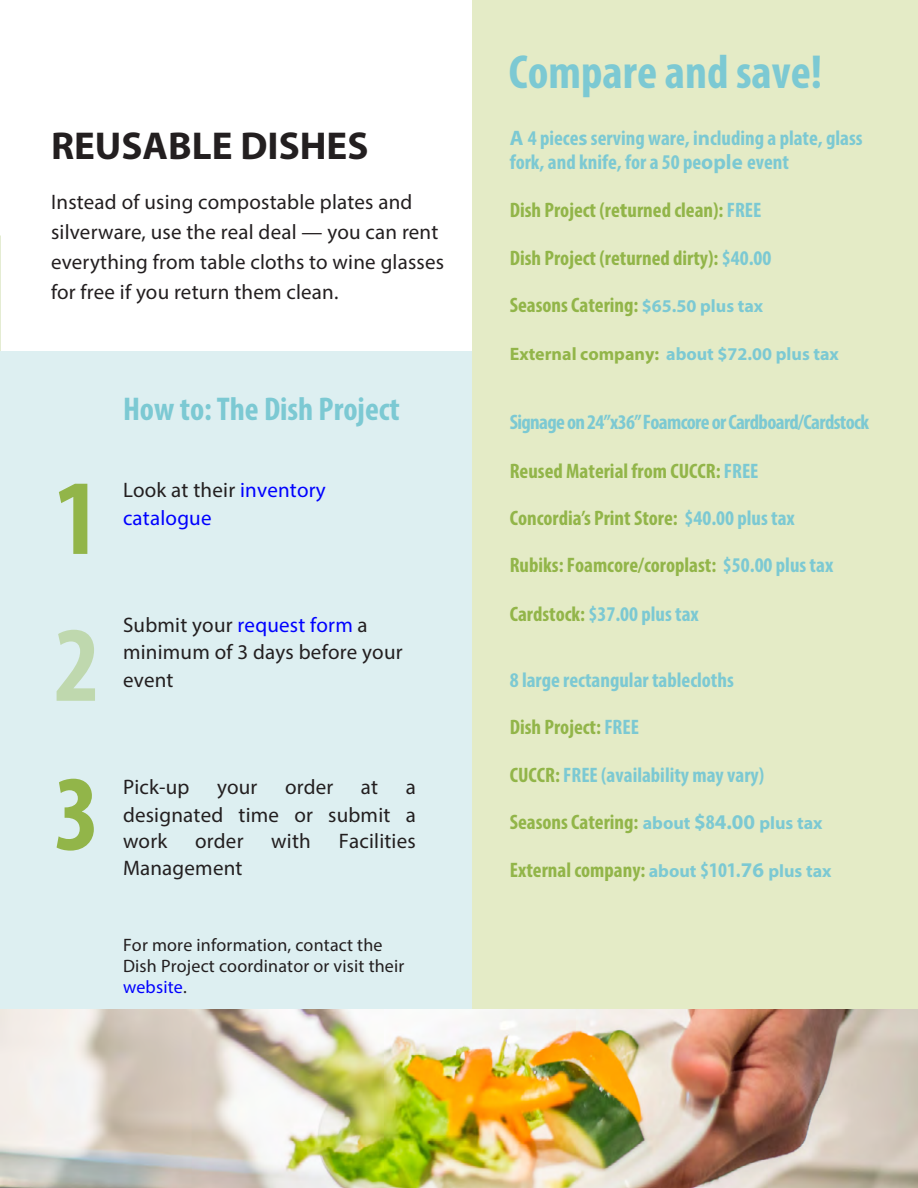
<style>
.page{position:relative;width:918px;height:1188px;background:#fff}
.page>*{position:absolute;margin:0;border:0;box-sizing:border-box;transform-origin:0 0}
.t1{font:700 condensed 108px/147.9px "Myriad Pro";color:#92b549;text-align:justify}
.t2{font:700 condensed 48px "Myriad Pro";color:#7cc9d3}
.t3{font:700 39px "Myriad Pro";color:#231f20}
.t4{font:700 condensed 33px "Myriad Pro";color:#7cc9d3}
.t5{font:700 condensed 21px "Myriad Pro";color:#92b549}
.t6{font:21px/30px "Myriad Pro";letter-spacing:.01em;color:#231f20}
.t7{font:700 condensed 21px/24px "Myriad Pro";color:#7cc9d3}
.t8{font:700 condensed 21px "Myriad Pro";letter-spacing:-.03em;color:#7cc9d3}
.t9{font:21px/27.9px "Myriad Pro";letter-spacing:.01em;color:#00f}
.t10{font:18px/21px "Myriad Pro";letter-spacing:.01em;color:#231f20}
.t11{font:700 18px "Myriad Pro";color:#7cc9d3}
.s1{color:#231f20}
.s2{color:#00f}
.s3{font-stretch:normal}
.s4{color:#7cc9d3}
.s5{font-stretch:normal;font-size:18px;color:#7cc9d3}
.s6{color:#92b549}
.s7{font-stretch:normal;color:#7cc9d3}
</style>
<div class="page">
<img style="left:0;top:1009px;width:918px;height:179px">
<div style="left:0;top:351px;width:472px;height:658px;background:#ddeff1"></div>
<div style="left:472px;top:0;width:446px;height:1009px;background:#e4ebc6"></div>
<h3 class="t3" style="left:51px;top:120px;width:319px">REUSABLE DISHES</h3>
<p class="t6" style="left:51px;top:187px;width:395px">Instead of using compostable plates and silverware, use the real deal — you can rent everything from table cloths to wine glasses for free if you return them clean.</p>
<h1 class="t1" style="left:54px;top:442px;width:48px">1<br>2<br>3</h1>
<h3 class="t4" style="left:123px;top:388px;width:278px">How to: The Dish Project</h3>
<p class="t9" style="left:123px;top:476px;width:204px"><span class="s1">Look at their</span> inventory catalogue</p>
<p class="t6" style="left:123px;top:611px;width:281px;line-height:27.5px">Submit your <span class="s2">request form</span> a minimum of 3 days before your event</p>
<p class="t6" style="left:123px;top:772px;width:68px">Pick-up</p>
<p class="t6" style="left:217px;top:772px;width:42px">your</p>
<p class="t6" style="left:285px;top:772px;width:50px">order</p>
<p class="t6" style="left:361px;top:772px;width:19px">at</p>
<p class="t6" style="left:123px;top:773px;width:294px;line-height:27px;text-align:justify;text-indent:283px">a designated time or submit a work</p>
<p class="t6" style="left:195px;top:826px;width:50px">order</p>
<p class="t6" style="left:271px;top:826px;width:41px">with</p>
<p class="t6" style="left:339px;top:826px;width:79px">Facilities</p>
<p class="t6" style="left:123px;top:853px;width:121px">Management</p>
<p class="t10" style="left:123px;top:934px;width:283px">For more information, contact the<br>Dish Project coordinator or visit their <span class="s2">website</span>.</p>
<h2 class="t2" style="left:509px;top:42px;width:315px">Compare and save!</h2>
<p class="t7" style="left:510px;top:126px;width:355px"><span class="s3">A</span> 4 piece<span class="s3">s</span> serving ware, i<span class="s3">n</span>cluding a plate, glass fork, and knife, for a 50 pe<span class="s3">ople</span> event</p>
<p class="t5" style="left:510px;top:197px;width:253px">Dish Project (re<span class="s3">t</span>urned clean): <span class="s4">FREE</span></p>
<p class="t5" style="left:510px;top:245px;width:263px">Dish Project (returned dirty): <span class="s4">$40.00</span></p>
<p class="t5" style="left:510px;top:292px;width:255px">Seasons Catering: <span class="s5">$65.50 plus tax</span></p>
<p class="t11" style="left:510px;top:342px;width:331px"><span class="s6">External company:</span> about $72.00 plus tax</p>
<p class="t8" style="left:510px;top:408px;width:361px">Signage on 24”x36” Foamcore or Cardboard/Cardstock</p>
<p class="t5" style="left:510px;top:458px;width:250px">Reused Material from CUCCR: <span class="s4">FREE</span></p>
<p class="t5" style="left:510px;top:505px;width:287px">Concordia’s Print Store: <span class="s4">$40.00 plus tax</span></p>
<p class="t5" style="left:510px;top:552px;width:325px">Rubiks: Foamcore/coroplast: <span class="s4">$50.00 plus tax</span></p>
<p class="t7" style="left:510px;top:602px;width:191px"><span class="s6">Cardstock:</span> $37.00 plus tax</p>
<p class="t7" style="left:510px;top:667px;width:226px">8 large rectangular tablecloths</p>
<p class="t5" style="left:510px;top:714px;width:131px">Dish Project: <span class="s4">FREE</span></p>
<p class="t7" style="left:510px;top:762px;width:256px"><span class="s6">CUCCR:</span> FREE (availability may vary)</p>
<p class="t5" style="left:510px;top:809px;width:314px">Seasons Catering: <span class="s5">about</span> <span class="s7">$</span><span class="s4">8</span><span class="s7">4.00</span> <span class="s5">plus tax</span></p>
<p class="t5" style="left:510px;top:857px;width:323px">External company: <span class="s5">about</span> <span class="s4">$101.</span><span class="s7">76</span> <span class="s5">plus tax</span></p>
</div>
